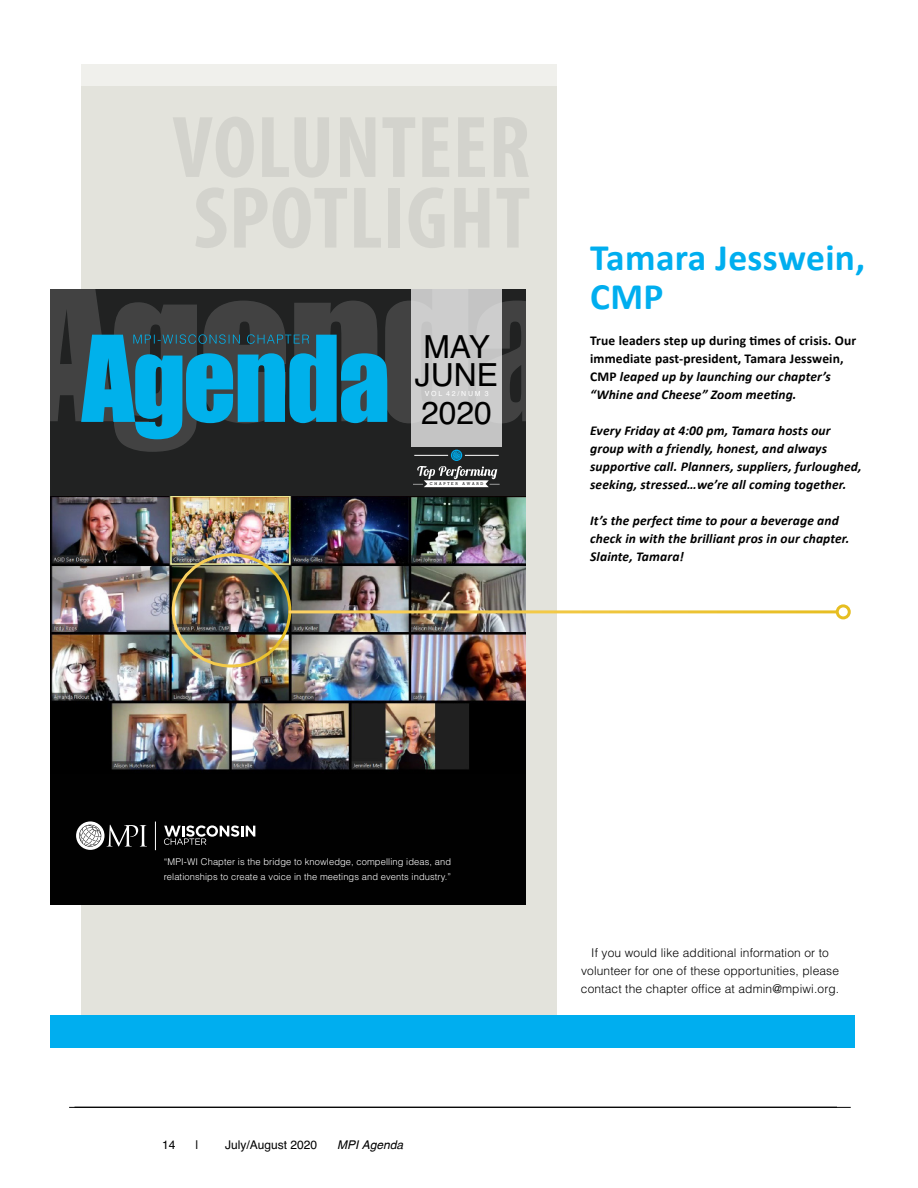
<style>
.page{position:relative;width:918px;height:1188px;background:#fff}
.page>*{position:absolute;margin:0;border:0;box-sizing:border-box;transform-origin:0 0}
.t1{font:700 37.5px/39px "Calibri";letter-spacing:.01em;color:#00aeef}
.t2{font:31.8px/27.9px "Helvetica";color:#000}
.t3{font:italic 700 13.5px/18px "Calibri";letter-spacing:.01em;color:#000}
.t4{font:700 13.5px/18px "Calibri";letter-spacing:.01em;color:#000}
.t5{font:300 12px/18px "Helvetica";letter-spacing:.01em;color:#000;text-align:center}
.t6{font:12px "Helvetica";color:#000}
.t7{font:italic 12px "Helvetica cyr";color:#000}
.t8{font:300 9.3px/14.7px "Helvetica";letter-spacing:.01em;color:#fff}
.t9{font:7.05px "Helvetica";letter-spacing:.255em;color:#fff}
.t10{font:3.9px "Geo Normal";letter-spacing:.46em;color:#000}
.s1{font-style:italic}
</style>
<div class="page">
<div style="left:81px;top:64px;width:475px;height:978px;background:#e3e3dc"></div>
<img style="left:50px;top:496px;width:476px;height:279px">
<div style="left:50px;top:775px;width:476px;height:130px;background:#010101"></div>
<svg style="left:155px;top:822px;width:1px;height:28px"></svg>
<svg style="left:164px;top:825px;width:91px;height:20px"></svg>
<svg style="left:76px;top:821px;width:71px;height:29px"></svg>
<div style="left:50px;top:289px;width:476px;height:207px;background:#212222"></div>
<svg style="left:50px;top:289px;width:476px;height:163px;fill:#424242"></svg>
<svg style="left:81px;top:334px;width:306px;height:105px"></svg>
<div style="left:411px;top:447px;width:91px;height:49px;background:#212222"></div>
<div style="left:411px;top:289px;width:91px;height:158px;background:#cdcdcd"></div>
<svg style="left:413px;top:450px;width:87px;height:37px"></svg>
<hr style="left:69px;top:1107px;width:782px;height:1px;background:#000">
<div style="left:172px;top:553px;width:119px;height:115px;border:3px solid #fff;border-radius:50%"></div>
<hr style="left:289px;top:610px;width:548px;height:3px;background:#fff">
<div style="left:836px;top:604px;width:15px;height:15px;border:3px solid #fff;border-radius:50%"></div>
<div style="left:81px;top:64px;width:476px;height:22px;background:#f0f0ec"></div>
<div style="left:50px;top:1015px;width:805px;height:33px;background:#00aeef"></div>
<h2 class="t2" style="left:415px;top:333px;width:85px">MAY<br>JUNE</h2>
<h2 class="t2" style="left:421px;top:399px;width:72px">2020</h2>
<p class="t9" style="left:425px;top:388px;width:65px">VOL 42/NUM 3</p>
<p class="t10" style="left:430px;top:482px;width:55px">CHAPTER AWARD</p>
<h1 class="t1" style="left:590px;top:237px;width:276px">Tamara Jesswein,<br>CMP</h1>
<p class="t4" style="left:590px;top:331px;width:268px">True leaders step up during times of crisis. Our immediate past-president, Tamara Jesswein, CMP <span class="s1">leaped up by launching our chapter’s “Whine and Cheese” Zoom meeting.</span></p>
<p class="t3" style="left:590px;top:421px;width:273px">Every Friday at 4:00 pm, Tamara hosts our group with a friendly, honest, and always supportive call. Planners, suppliers, furloughed, seeking, stressed…we’re all coming together.</p>
<p class="t3" style="left:590px;top:511px;width:261px">It’s the perfect time to pour a beverage and check in with the brilliant pros in our chapter.<br>Slainte, Tamara!</p>
<p class="t8" style="left:164px;top:854px;width:289px">“MPI-WI Chapter is the bridge to knowledge, compelling ideas, and relationships to create a voice in the meetings and events industry.”</p>
<p class="t6" style="left:162px;top:1136px;width:15px">14</p>
<p class="t6" style="left:195px;top:1136px;width:5px">|</p>
<p class="t6" style="left:225px;top:1136px;width:94px">July/August 2020</p>
<p class="t7" style="left:337px;top:1138px;width:68px">MPI Agenda</p>
<p class="t5" style="left:581px;top:943px;width:260px">If you would like additional information or to volunteer for one of these opportunities, please contact the chapter office at admin@mpiwi.org.</p>
</div>
